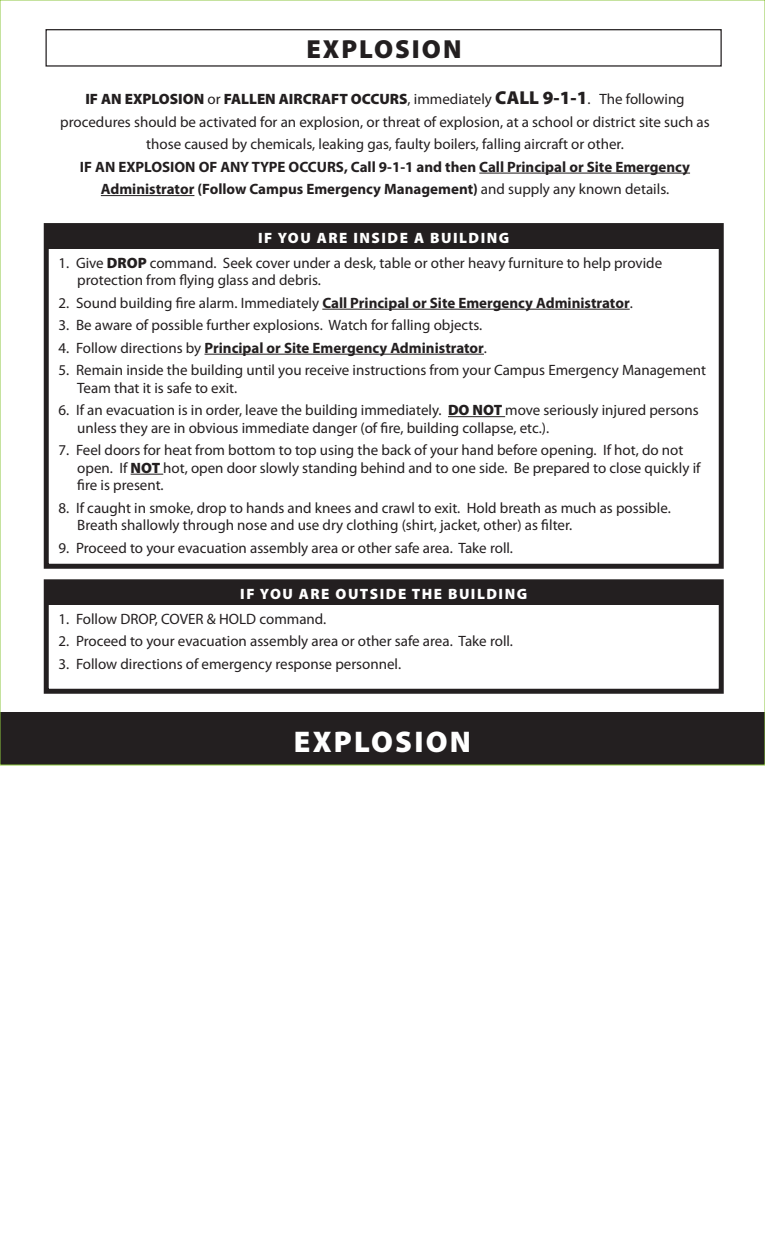
<style>
.page{position:relative;width:765px;height:1260px;background:#fff}
.page>*{position:absolute;margin:0;border:0;box-sizing:border-box;transform-origin:0 0}
.t1{font:900 30px "Myriad Pro";letter-spacing:.075em;color:#fff}
.t2{font:900 26.25px "Myriad Pro";letter-spacing:.075em;color:#231f20}
.t3{font:15px/17.5px "Myriad Pro";color:#231f20}
.t4{font:700 15px/22.5px "Myriad Pro";color:#231f20;text-align:center}
.t5{font:900 15px "Myriad Pro";letter-spacing:.1em;color:#fff}
.s1{font-weight:900}
.s2{font-weight:900;font-size:18.75px}
.s3{font-weight:400}
</style>
<div class="page">
<div style="left:0;top:713px;width:765px;height:52px;background:#231f20"></div>
<hr style="left:479px;top:173px;width:211px;height:1px;background:#231f20">
<hr style="left:101px;top:195px;width:93px;height:1px;background:#231f20">
<div style="left:46px;top:29px;width:676px;height:38px;border:1px solid #231f20"></div>
<div style="left:44px;top:223px;width:680px;height:346px;border:5px solid #231f20"></div>
<div style="left:46px;top:226px;width:675px;height:22px;background:#231f20"></div>
<hr style="left:322px;top:309px;width:308px;height:1px;background:#231f20">
<hr style="left:205px;top:354px;width:279px;height:1px;background:#231f20">
<hr style="left:448px;top:416px;width:57px;height:1px;background:#231f20">
<hr style="left:131px;top:474px;width:32px;height:1px;background:#231f20">
<div style="left:44px;top:579px;width:680px;height:115px;border:5px solid #231f20"></div>
<div style="left:46px;top:582px;width:675px;height:23px;background:#231f20"></div>
<h2 class="t2" style="left:307px;top:32px;width:157px">EXPLOSION</h2>
<p class="t3" style="left:60px;top:88px;width:651px;line-height:22.5px;text-align:center"><span class="s1">IF AN EXPLOSION</span> or <span class="s1">FALLEN AIRCRAFT OCCURS</span>, immediately <span class="s2">CALL 9-1-1</span>. The following procedures should be activated for an explosion, or threat of explosion, at a school or district site such as those caused by chemicals, leaking gas, faulty boilers, falling aircraft or other.</p>
<p class="t4" style="left:80px;top:155px;width:612px">IF AN EXPLOSION OF ANY TYPE OCCURS, Call 9-1-1 and then Call Principal or Site Emergency<br>Administrator (Follow Campus Emergency Management) <span class="s3">and supply any known details.</span></p>
<p class="t5" style="left:258px;top:228px;width:253px">IF YOU ARE INSIDE A BUILDING</p>
<p class="t3" style="left:77px;top:254px;width:586px;text-indent:-19px">1. Give <span class="s1">DROP</span> command. Seek cover under a desk, table or other heavy furniture to help provide protection from flying glass and debris.</p>
<p class="t4" style="left:59px;top:291px;width:576px"><span class="s3">2. Sound building fire alarm. Immediately</span> Call Principal or Site Emergency Administrator<span class="s3">.</span></p>
<p class="t3" style="left:59px;top:316px;width:425px">3. Be aware of possible further explosions. Watch for falling objects.</p>
<p class="t4" style="left:59px;top:336px;width:430px"><span class="s3">4. Follow directions by</span> Principal or Site Emergency Administrator<span class="s3">.</span></p>
<p class="t3" style="left:77px;top:361px;width:630px;text-indent:-19px">5. Remain inside the building until you receive instructions from your Campus Emergency Management<br>Team that it is safe to exit.</p>
<p class="t3" style="left:77px;top:401px;width:623px;text-indent:-19px">6. If an evacuation is in order, leave the building immediately. <span class="s1">DO NOT</span> move seriously injured persons unless they are in obvious immediate danger (of fire, building collapse, etc.).</p>
<p class="t3" style="left:77px;top:441px;width:625px;text-indent:-19px">7. Feel doors for heat from bottom to top using the back of your hand before opening. If hot, do not open. If <span class="s1">NOT</span> hot, open door slowly standing behind and to one side. Be prepared to close quickly if fire is present.</p>
<p class="t3" style="left:77px;top:499px;width:595px;text-indent:-19px">8. If caught in smoke, drop to hands and knees and crawl to exit. Hold breath as much as possible.<br>Breath shallowly through nose and use dry clothing (shirt, jacket, other) as filter.</p>
<p class="t3" style="left:59px;top:539px;width:456px">9. Proceed to your evacuation assembly area or other safe area. Take roll.</p>
<p class="t5" style="left:240px;top:584px;width:288px">IF YOU ARE OUTSIDE THE BUILDING</p>
<p class="t3" style="left:59px;top:610px;width:269px">1. Follow DROP, COVER &amp; HOLD command.</p>
<p class="t3" style="left:59px;top:632px;width:456px">2. Proceed to your evacuation assembly area or other safe area. Take roll.</p>
<p class="t3" style="left:59px;top:655px;width:344px">3. Follow directions of emergency response personnel.</p>
<h1 class="t1" style="left:294px;top:722px;width:179px">EXPLOSION</h1>
</div>
